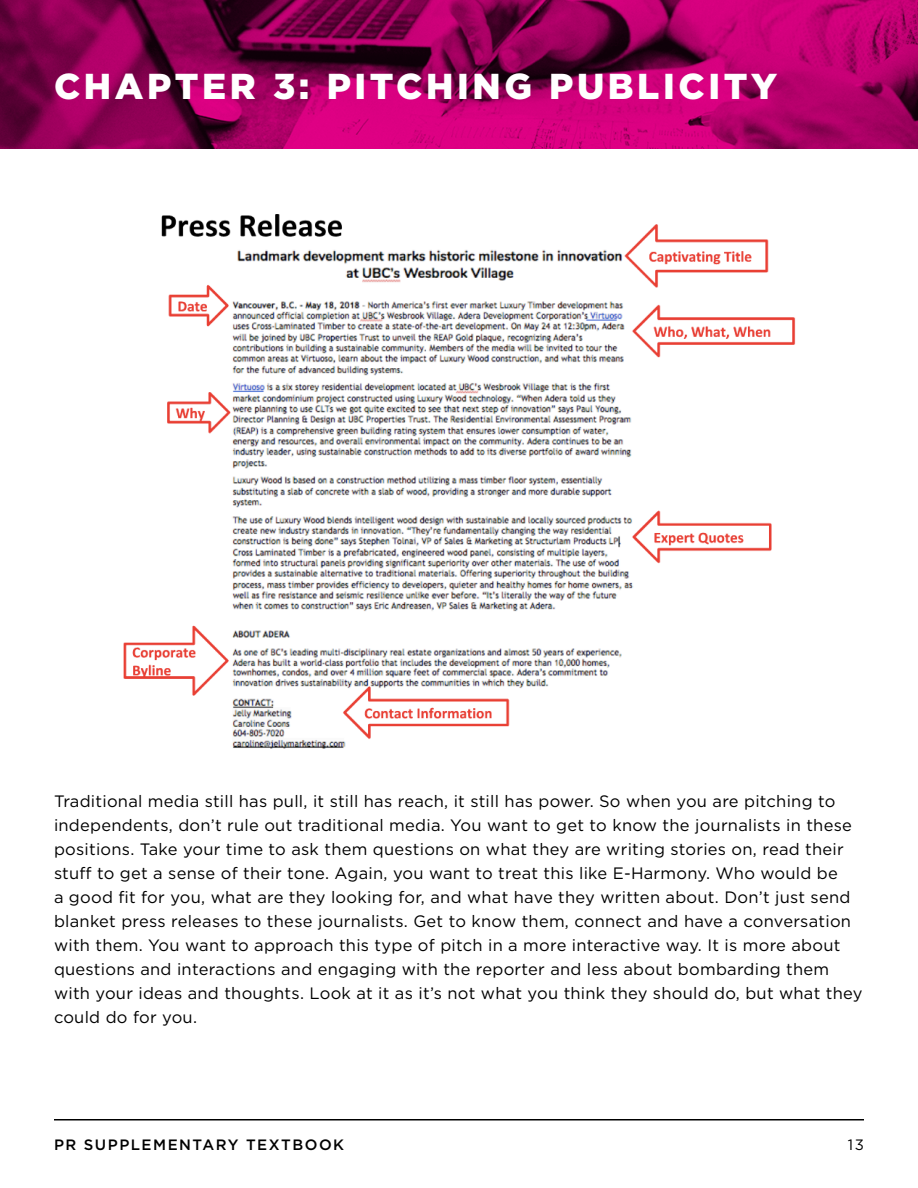
<style>
.page{position:relative;width:918px;height:1188px;background:#fff}
.page>*{position:absolute;margin:0;border:0;box-sizing:border-box;transform-origin:0 0}
.CHAPTER_TITLE{font:900 36px "Gotham";letter-spacing:.1em;color:#fff}
.t1{font:16.5px/24px "Gotham";letter-spacing:.015em;color:#000}
.t2{font:500 15px "Gotham";letter-spacing:.1em;color:#000}
.t3{font:15px "Gotham";color:#000}
</style>
<div class="page">
<hr style="left:54px;top:1119px;width:810px;height:1px;background:#000">
<svg style="left:0;top:0;width:918px;height:149px;background:#9a005b"></svg>
<img style="left:123px;top:214px;width:673px;height:535px">
<p class="CHAPTER_TITLE" style="left:54px;top:61px;width:725px">CHAPTER 3: PITCHING PUBLICITY</p>
<p class="t1" style="left:54px;top:789px;width:810px">Traditional media still has pull, it still has reach, it still has power. So when you are pitching to independents, don’t rule out traditional media. You want to get to know the journalists in these positions. Take your time to ask them questions on what they are writing stories on, read their stuff to get a sense of their tone. Again, you want to treat this like E-Harmony. Who would be<br>a good fit for you, what are they looking for, and what have they written about. Don’t just send blanket press releases to these journalists. Get to know them, connect and have a conversation with them. You want to approach this type of pitch in a more interactive way. It is more about questions and interactions and engaging with the reporter and less about bombarding them with your ideas and thoughts. Look at it as it’s not what you think they should do, but what they could do for you.</p>
<p class="t2" style="left:54px;top:1135px;width:292px">PR SUPPLEMENTARY TEXTBOOK</p>
<p class="t3" style="left:848px;top:1135px;width:18px">13</p>
</div>
